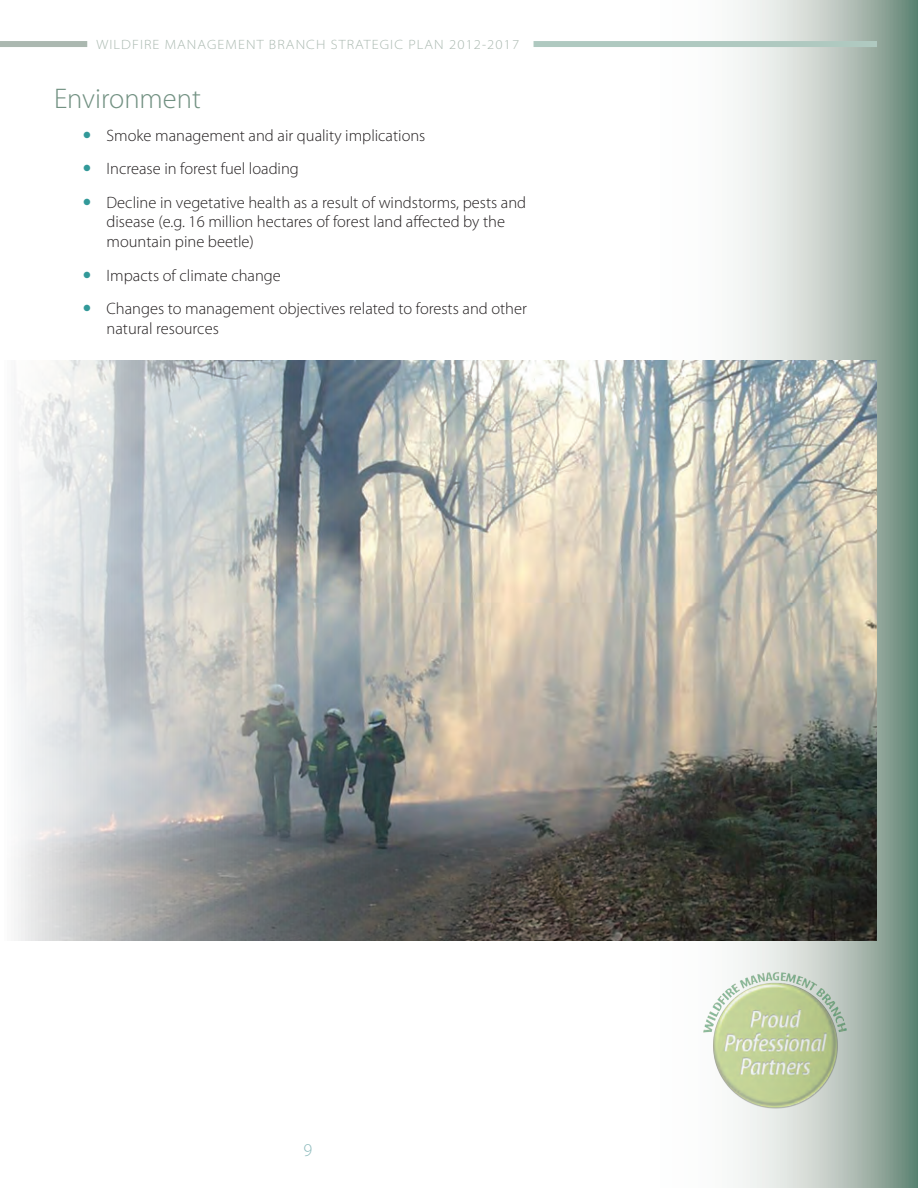
<style>
.page{position:relative;width:918px;height:1188px;background:#fff}
.page>*{position:absolute;margin:0;border:0;box-sizing:border-box;transform-origin:0 0}
.t1{font:300 28.5px "Myriad Pro";color:#729182}
.t2{font:300 18px "Myriad Pro";color:#8ab9bb}
.t3{font:300 16.5px/33.3px "Myriad Pro";color:#231f20}
.t4{font:300 semi-expanded 13.5px "Myriad Pro";letter-spacing:.08em;color:#a8b7ae}
</style>
<div class="page">
<svg style="left:585px;top:0;width:333px;height:1188px"></svg>
<div style="left:0;top:41px;width:87px;height:6px;background:#abb8b0"></div>
<div style="left:534px;top:41px;width:343px;height:6px;background:#afc9c0"></div>
<img style="left:689px;top:957px;width:175px;height:175px">
<img style="left:14px;top:361px;width:863px;height:579px">
<p class="t4" style="left:96px;top:37px;width:424px">WILDFIRE MANAGEMENT BRANCH STRATEGIC PLAN 2012-2017</p>
<h1 class="t1" style="left:54px;top:83px;width:148px">Environment</h1>
<p class="t3" style="left:107px;top:119px;width:421px">Smoke management and air quality implications<br>Increase in forest fuel loading<br>Decline in vegetative health as a result of windstorms, pests and</p>
<p class="t3" style="left:107px;top:212px;width:400px;line-height:19.8px">disease (e.g. 16 million hectares of forest land affected by the mountain pine beetle)</p>
<p class="t3" style="left:107px;top:259px;width:422px">Impacts of climate change<br>Changes to management objectives related to forests and other</p>
<p class="t3" style="left:107px;top:312px;width:114px">natural resources</p>
<p class="t2" style="left:303px;top:1140px;width:10px">9</p>
</div>
